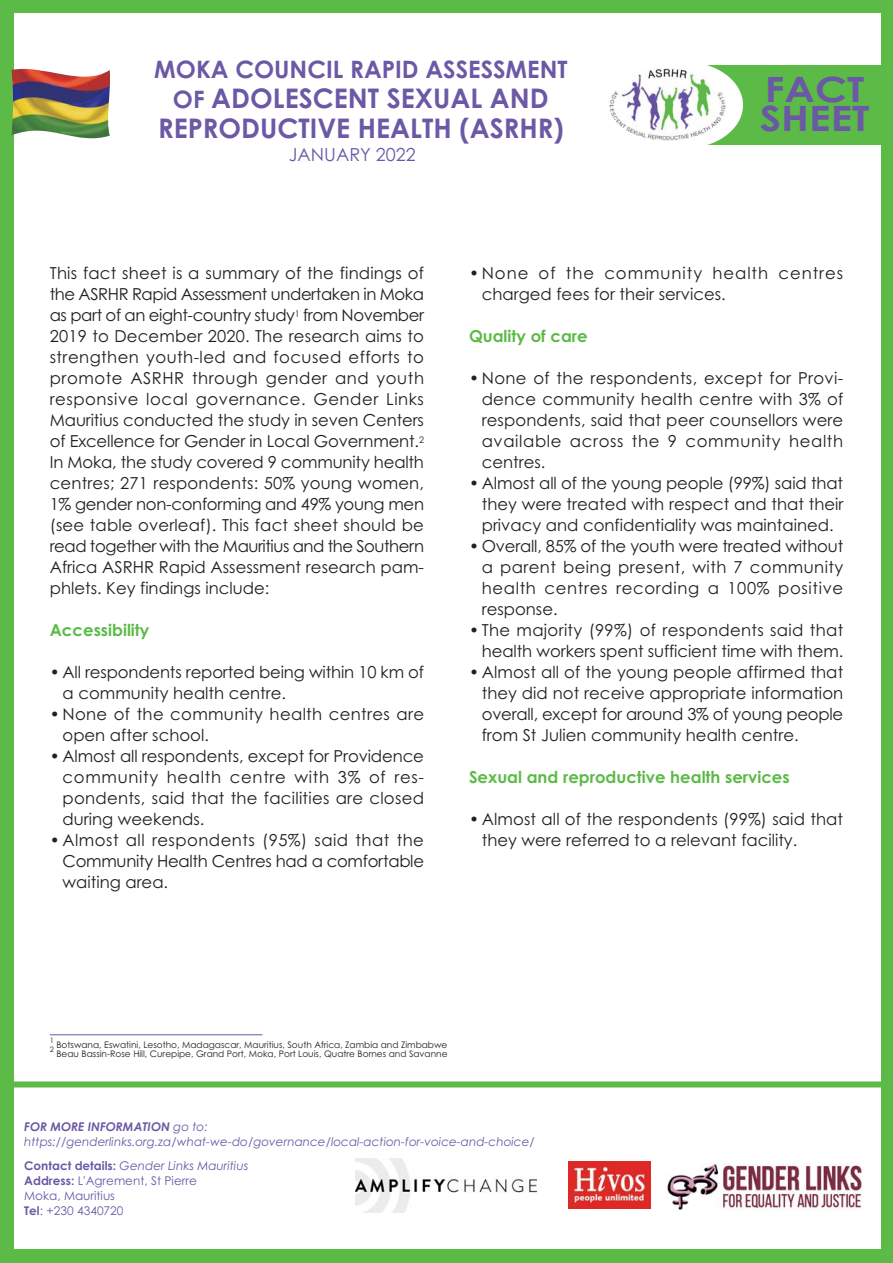
<style>
.page{position:relative;width:893px;height:1263px;background:#5cba47}
.page>*{position:absolute;margin:0;border:0;box-sizing:border-box;transform-origin:0 0}
.t1{font:700 34.95px/29px "Century Gothic";color:#6b59a6;scale:1.18 1}
.t2{font:700 27px/30px "Century Gothic";color:#6b59a6;text-align:center}
.t3{font:700 24px "Century Gothic";color:#6b59a6}
.t4{font:18px "Century Gothic";color:#6b59a6}
.t5{font:16.5px/21px "Century Gothic";color:#231f20;text-align:justify}
.t6{font:700 16.5px "Century Gothic";color:#5cba47}
.t7{font:16.5px/21px "Century Gothic";letter-spacing:.055em;color:#231f20}
.t8{font:16.5px/21px "Century Gothic";letter-spacing:.02em;color:#231f20}
.t9{font:italic 12px/15px "Century Gothic";color:#6b59a6}
.t10{font:12px/15px "Century Gothic";color:#6b59a6}
.t11{font:9px "Century Gothic";color:#231f20}
.t12{font:7.5px "Century Gothic";color:#231f20}
.s1{font-size:24px}
.s2{font-weight:700}
.s3{font-style:italic}
</style>
<div class="page">
<div style="left:14px;top:14px;width:866px;height:1235px;background:#fff"></div>
<img style="left:568px;top:1162px;width:82px;height:47px">
<img style="left:355px;top:1158px;width:182px;height:55px">
<img style="left:667px;top:1163px;width:195px;height:47px">
<div style="left:14px;top:1081px;width:868px;height:6px;background:#5cba47"></div>
<hr style="left:50px;top:1034px;width:212px;height:1px;background:#6b59a6">
<img style="left:11px;top:69px;width:99px;height:69px">
<div style="left:674px;top:65px;width:209px;height:79px;background:#5cba47"></div>
<div style="left:624px;top:62px;width:119px;height:87px;background:#fff;border-radius:50%"></div>
<img style="left:610px;top:68px;width:116px;height:72px">
<h3 class="t3" style="left:154px;top:61px;width:415px">MOKA COUNCIL RAPID ASSESSMENT</h3>
<h2 class="t2" style="left:158px;top:86px;width:407px"><span class="s1">OF</span> ADOLESCENT SEXUAL AND<br>REPRODUCTIVE HEALTH (ASRHR)</h2>
<p class="t4" style="left:289px;top:148px;width:128px">JANUARY 2022</p>
<h1 class="t1" style="left:760px;top:78px;width:94px">FACT<br>SHEET</h1>
<p class="t5" style="left:50px;top:264px;width:376px">This fact sheet is a summary of the findings of the ASRHR Rapid Assessment undertaken in Moka as part of an eight-country study<sup>1</sup> from November 2019 to December 2020. The research aims to strengthen youth-led and focused efforts to promote ASRHR through gender and youth responsive local governance. Gender Links Mauritius conducted the study in seven Centers of Excellence for Gender in Local Government.<sup>2<br></sup>In Moka, the study covered 9 community health centres; 271 respondents: 50% young women, 1% gender non-conforming and 49% young men (see table overleaf). This fact sheet should be read together with the Mauritius and the Southern Africa ASRHR Rapid Assessment research pam&shy;phlets. Key findings include:</p>
<p class="t6" style="left:50px;top:624px;width:101px">Accessibility</p>
<p class="t5" style="left:63px;top:663px;width:363px;text-indent:-13px">• All respondents reported being within 10 km of a community health centre.</p>
<p class="t8" style="left:63px;top:705px;width:363px;text-indent:-13px">• None of the community health centres are open after school.</p>
<p class="t5" style="left:63px;top:747px;width:363px;text-indent:-13px">• Almost all respondents, except for Providence community health centre with 3% of res&shy;pondents, said that the facilities are closed during weekends.</p>
<p class="t5" style="left:63px;top:831px;width:363px;text-indent:-13px">• Almost all respondents (95%) said that the Community Health Centres had a comfortable waiting area.</p>
<p class="t7" style="left:482px;top:264px;width:363px;text-indent:-13px">•None of the community health centres charged fees for their services.</p>
<p class="t6" style="left:469px;top:330px;width:120px">Quality of care</p>
<p class="t5" style="left:482px;top:369px;width:363px;text-indent:-13px">• None of the respondents, except for Provi&shy;dence community health centre with 3% of respondents, said that peer counsellors were available across the 9 community health centres.</p>
<p class="t5" style="left:482px;top:474px;width:363px;text-indent:-13px">• Almost all of the young people (99%) said that they were treated with respect and that their privacy and confidentiality was maintained.</p>
<p class="t5" style="left:482px;top:537px;width:363px;text-indent:-13px">• Overall, 85% of the youth were treated without a parent being present, with 7 community health centres recording a 100% positive response.</p>
<p class="t5" style="left:469px;top:621px;width:376px;text-align:right">• The majority (99%) of respondents said that health workers spent sufficient time with them.</p>
<p class="t5" style="left:482px;top:663px;width:363px;text-indent:-13px">• Almost all of the young people affirmed that they did not receive appropriate information overall, except for around 3% of young people from St Julien community health centre.</p>
<p class="t6" style="left:469px;top:771px;width:322px">Sexual and reproductive health services</p>
<p class="t5" style="left:482px;top:810px;width:363px;text-indent:-13px">• Almost all of the respondents (99%) said that they were referred to a relevant facility.</p>
<p class="t12" style="left:50px;top:1038px;width:6px">1</p>
<p class="t11" style="left:56px;top:1041px;width:392px">Botswana, Eswatini, Lesotho, Madagascar, Mauritius, South Africa, Zambia and Zimbabwe</p>
<p class="t12" style="left:50px;top:1047px;width:6px">2</p>
<p class="t11" style="left:56px;top:1050px;width:393px">Beau Bassin-Rose Hill, Curepipe, Grand Port, Moka, Port Louis, Quatre Bornes and Savanne</p>
<p class="t9" style="left:24px;top:1121px;width:512px"><span class="s2">FOR MORE INFORMATION</span> go to: https://genderlinks.org.za/what-we-do/governance/local-action-for-voice-and-choice/</p>
<p class="t10" style="left:24px;top:1159px;width:226px"><span class="s2">Contact details:</span> <span class="s3">Gender Links Mauritius<br></span><span class="s2">Address:</span> L'Agrement, St Pierre<br>Moka, Mauritius<br><span class="s2">Tel</span>: +230 4340720</p>
</div>
